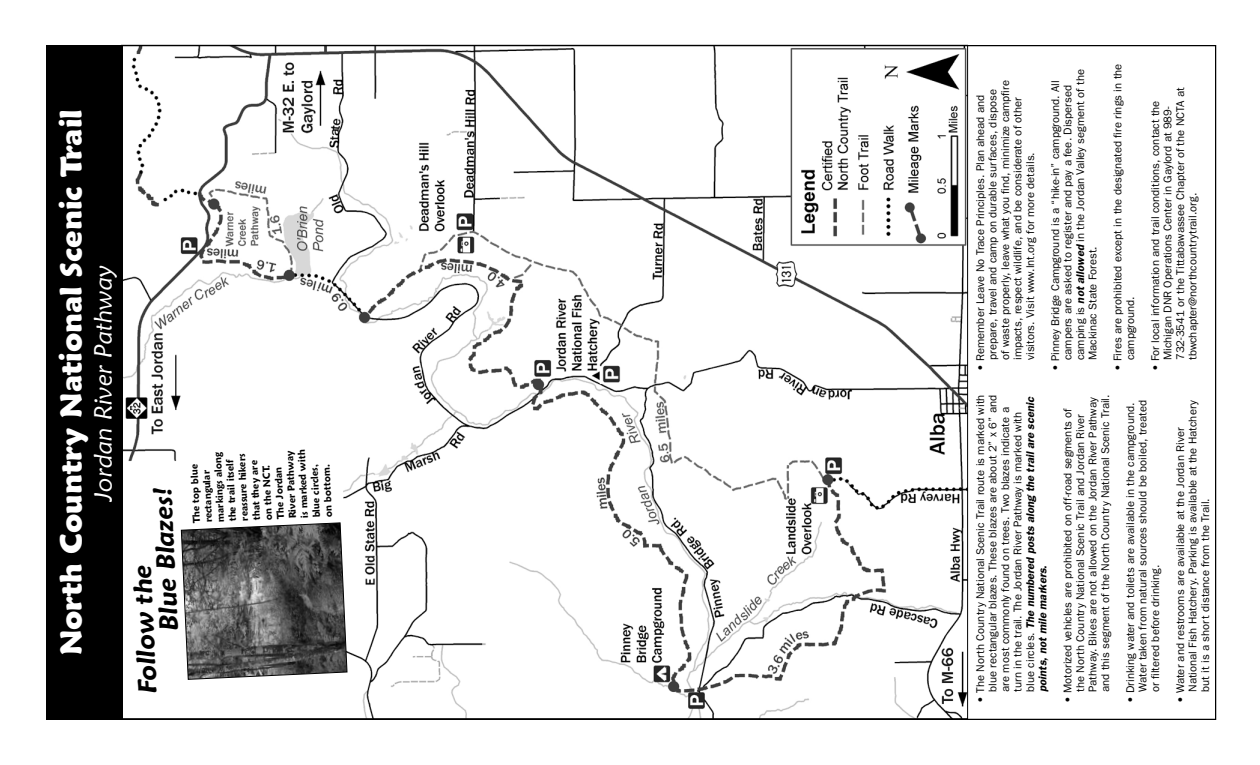
<style>
.page{position:relative;width:1260px;height:765px;background:#fff}
.page>*{position:absolute;margin:0;border:0;box-sizing:border-box;transform-origin:0 0}
.t1{font:900 30px "Maiandra GD";color:#fff}
.t2{font:italic 600 26.25px/24.6px "Maiandra GD";color:#000}
.t3{font:italic 25px "Maiandra GD";color:#fff}
.t4{font:11.25px/12.5px "Franklin Gothic";color:#000}
.t5{font:600 10px/12px "Maiandra GD";color:#000;scale:.96 1}
.s1{font-weight:600;font-style:italic}
</style>
<div class="page">
<img style="left:123px;top:47px;width:843px;height:670px">
<div style="left:46px;top:45px;width:77px;height:675px;background:#000"></div>
<svg style="left:181px;top:432px;width:167px;height:248px"></svg>
<h1 class="t1" style="left:52px;top:655px;width:547px;rotate:-90deg">North Country National Scenic Trail</h1>
<h3 class="t3" style="left:88px;top:501px;width:239px;rotate:-90deg">Jordan River Pathway</h3>
<h2 class="t2" style="left:132px;top:632px;width:144px;text-indent:-62px;rotate:-93deg">Follow the<br>Blue Blazes!</h2>
<p class="t5" style="left:191px;top:524px;width:75px;rotate:-93deg">The top blue rectangular markings along the trail itself reassure hikers that they are on the NCT.<br>The Jordan<br>River Pathway is marked with blue circles,<br>on bottom.</p>
<p class="t4" style="left:974px;top:360px;width:281px;text-indent:-11px;rotate:-90deg">• Remember Leave No Trace Principles. Plan ahead and prepare, travel and camp on durable surfaces, dispose of waste properly, leave what you find, minimize campfire impacts, respect wildlife, and be considerate of other visitors. Visit www.lnt.org for more details.</p>
<p class="t4" style="left:1049px;top:360px;width:292px;text-indent:-11px;rotate:-90deg">• Pinney Bridge Campground is a “hike-in” campground. All campers are asked to register and pay a fee. Dispersed camping is <span class="s1">not allowed</span> in the Jordan Valley segment of the Mackinac State Forest.</p>
<p class="t4" style="left:1111px;top:360px;width:298px;text-indent:-11px;rotate:-90deg">• Fires are prohibited except in the designated fire rings in the campground.</p>
<p class="t4" style="left:1149px;top:360px;width:274px;text-indent:-11px;rotate:-90deg">• For local information and trail conditions, contact the Michigan DNR Operations Center in Gaylord at 989- 732-3541 or the Tittabawassee Chapter of the NCTA at tbwchapter@northcountrytrail.org.</p>
<p class="t4" style="left:974px;top:692px;width:299px;text-indent:-11px;rotate:-90deg">• The North Country National Scenic Trail route is marked with blue rectangular blazes. These blazes are about 2” x 6” and are most commonly found on trees. Two blazes indicate a turn in the trail. The Jordan River Pathway is marked with blue circles. <span class="s1">The numbered posts along the trail are scenic points, not mile markers.</span></p>
<p class="t4" style="left:1061px;top:692px;width:299px;text-indent:-11px;rotate:-90deg">• Motorized vehicles are prohibited on off-road segments of the North Country National Scenic Trail and Jordan River Pathway. Bikes are not allowed on the Jordan River Pathway and this segment of the North Country National Scenic Trail.</p>
<p class="t4" style="left:1124px;top:692px;width:293px;text-indent:-11px;rotate:-90deg">• Drinking water and toilets are available in the campground.<br>Water taken from natural sources should be boiled, treated or filtered before drinking.</p>
<p class="t4" style="left:1174px;top:692px;width:293px;text-indent:-11px;rotate:-90deg">• Water and restrooms are available at the Jordan River<br>National Fish Hatchery. Parking is available at the Hatchery but it is a short distance from the Trail.</p>
</div>
